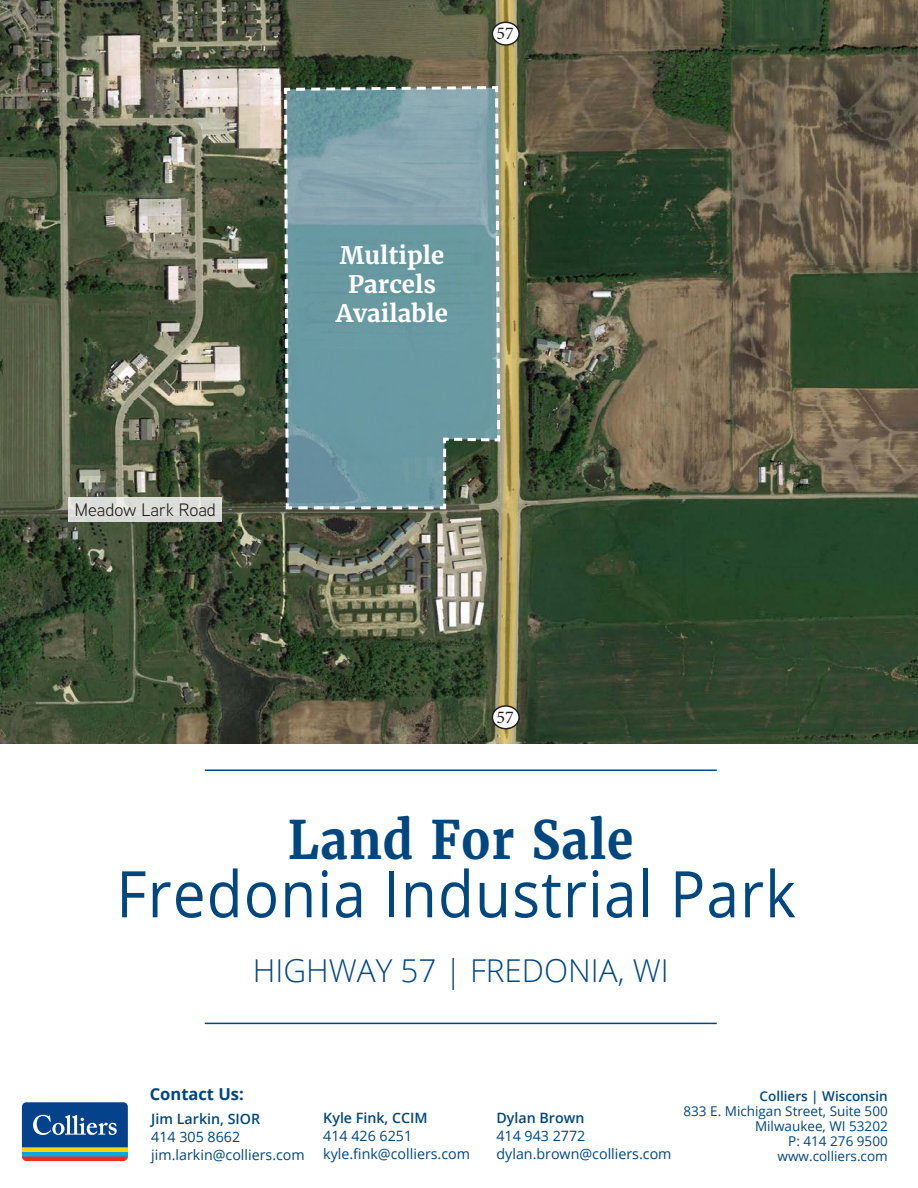
<style>
.page{position:relative;width:918px;height:1188px;background:#fff}
.page>*{position:absolute;margin:0;border:0;box-sizing:border-box;transform-origin:0 0}
.t1{font:64.35px "Open Sans";letter-spacing:.02em;color:#00467f;scale:.91 1}
.t2{font:700 52.8px "Merriweather";letter-spacing:.02em;color:#00467f;scale:.91 1}
.t3{font:300 31.5px "Open Sans";color:#00467f}
.t4{font:700 24px/28.8px "Merriweather";color:#fff;text-align:center}
.t5{font:18px "Aaux Next";color:#231f20}
.t6{font:18px "Minion Pro";color:#231f20}
.Body{font:700 16.5px "Open Sans";color:#00467f}
.Body-2{font:14.25px "Open Sans";color:#00467f}
.Body-3{font:600 14.25px "Open Sans";color:#00467f}
.Body-4{font:13.5px "Open Sans";color:#00467f}
.Body-5{font:600 13.5px "Open Sans";color:#00467f}
</style>
<div class="page">
<img style="left:0;top:0;width:918px;height:743px">
<div style="left:20px;top:1101px;width:110px;height:62px;background:linear-gradient(to right,#fdf1f0,#fdf2f1);border-radius:6px"></div>
<div style="left:22px;top:1152px;width:106px;height:5px;background:#00a8e4"></div>
<div style="left:22px;top:1147px;width:106px;height:5px;background:#fed503"></div>
<svg style="left:22px;top:1157px;width:106px;height:4px"></svg>
<svg style="left:22px;top:1102px;width:106px;height:45px;background:#225799"></svg>
<hr style="left:205px;top:770px;width:512px;height:1px;background:#00467f">
<hr style="left:205px;top:1023px;width:512px;height:1px;background:#00467f">
<img style="left:283px;top:0;width:238px;height:744px">
<svg style="left:283px;top:85px;width:219px;height:426px;background:#72999f"></svg>
<div style="left:492px;top:706px;width:27px;height:23px;background:#fff;border-radius:50%"></div>
<div style="left:492px;top:705px;width:28px;height:24px;border:2px solid #231f20;border-radius:50%"></div>
<div style="left:492px;top:22px;width:27px;height:23px;background:#fff;border-radius:50%"></div>
<div style="left:492px;top:22px;width:28px;height:24px;border:2px solid #231f20;border-radius:50%"></div>
<div style="left:69px;top:497px;width:153px;height:24px;background:#dbddd8"></div>
<p class="t6" style="left:497px;top:21px;width:19px">57</p>
<p class="t5" style="left:75px;top:497px;width:143px">Meadow Lark Road</p>
<p class="t4" style="left:336px;top:241px;width:113px">Multiple<br>Parcels<br>Available</p>
<p class="t6" style="left:497px;top:705px;width:19px">57</p>
<p class="t2" style="left:288px;top:806px;width:381px">Land For Sale</p>
<p class="t1" style="left:116px;top:850px;width:748px">Fredonia Industrial Park</p>
<p class="t3" style="left:253px;top:949px;width:417px">HIGHWAY 57 | FREDONIA, WI</p>
<p class="Body" style="left:150px;top:1082px;width:96px">Contact Us:</p>
<p class="Body-3" style="left:151px;top:1109px;width:110px">Jim Larkin, SIOR</p>
<p class="Body-2" style="left:151px;top:1127px;width:90px">414 305 8662</p>
<p class="Body-2" style="left:151px;top:1145px;width:155px">jim.larkin@colliers.com</p>
<p class="Body-3" style="left:323px;top:1108px;width:106px">Kyle Fink, CCIM</p>
<p class="Body-2" style="left:323px;top:1126px;width:90px">414 426 6251</p>
<p class="Body-2" style="left:323px;top:1144px;width:148px">kyle.fink@colliers.com</p>
<p class="Body-3" style="left:496px;top:1108px;width:90px">Dylan Brown</p>
<p class="Body-2" style="left:496px;top:1126px;width:90px">414 943 2772</p>
<p class="Body-2" style="left:496px;top:1144px;width:177px">dylan.brown@colliers.com</p>
<p class="Body-5" style="left:760px;top:1087px;width:130px">Colliers | Wisconsin</p>
<p class="Body-4" style="left:684px;top:1102px;width:206px">833 E. Michigan Street, Suite 500</p>
<p class="Body-4" style="left:755px;top:1117px;width:134px">Milwaukee, WI 53202</p>
<p class="Body-4" style="left:788px;top:1132px;width:101px">P: 414 276 9500</p>
<p class="Body-4" style="left:778px;top:1147px;width:112px">www.colliers.com</p>
</div>
